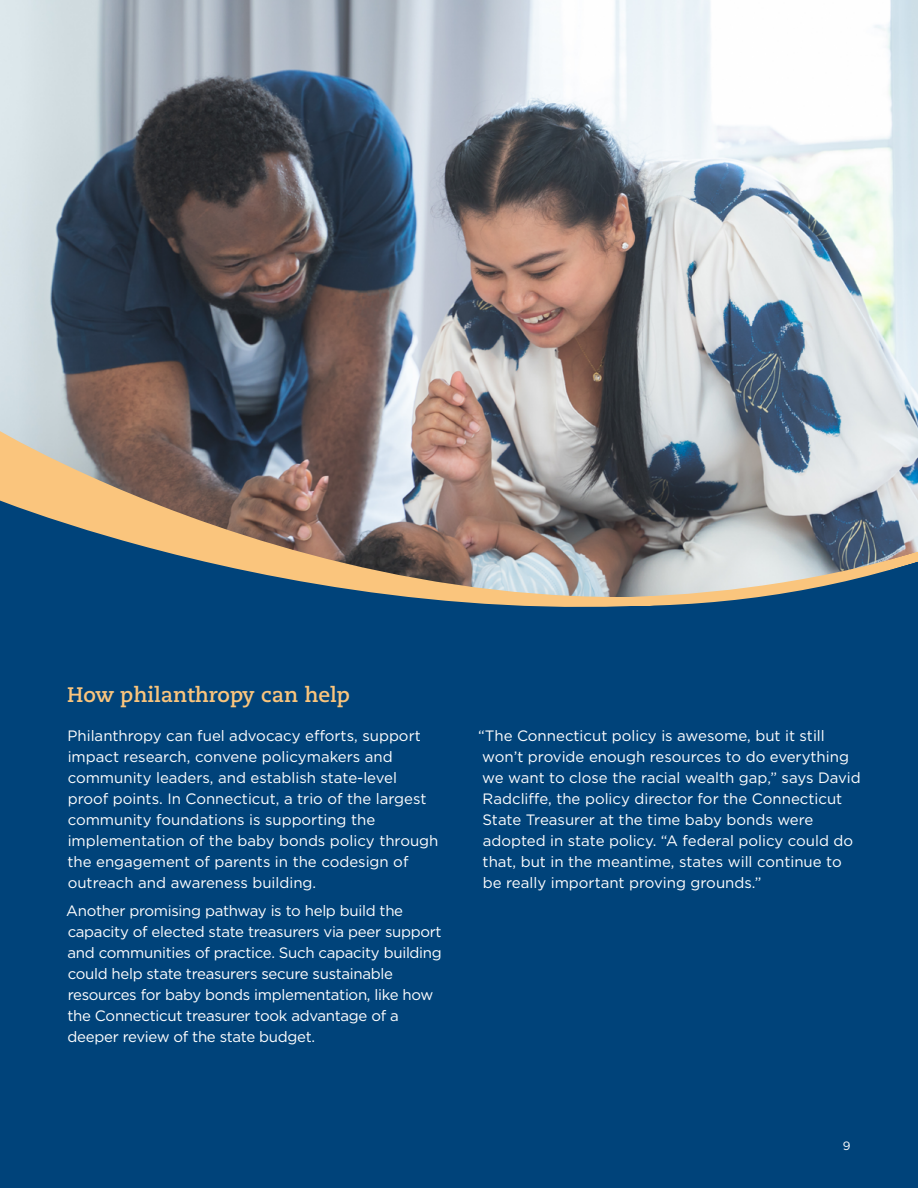
<style>
.page{position:relative;width:918px;height:1188px;background:#fff}
.page>*{position:absolute;margin:0;border:0;box-sizing:border-box;transform-origin:0 0}
.Philo_help_header{font:700 21px "Caecilia LT Std";color:#fac57d}
.Philo_help_body{font:15px/21px "Gotham";color:#fff}
.Philo_help_body-2{font:15px/21px "Gotham";letter-spacing:-.02em;color:#fff}
.t1{font:12px "Gotham";color:#fff}
</style>
<div class="page">
<div style="left:459px;top:0;width:459px;height:1188px;background:#00437a"></div>
<div style="left:0;top:122px;width:546px;height:1066px;background:#00437a"></div>
<img style="left:0;top:0;width:918px;height:426px">
<svg style="left:0;top:426px;width:918px;height:2px;background:#8e8b8f"></svg>
<img style="left:0;top:428px;width:918px;height:179px">
<p class="Philo_help_header" style="left:67px;top:682px;width:284px">How philanthropy can help</p>
<p class="Philo_help_body" style="left:68px;top:725px;width:373px">Philanthropy can fuel advocacy efforts, support impact research, convene policymakers and community leaders, and establish state-level proof points. In Connecticut, a trio of the largest community foundations is supporting the implementation of the baby bonds policy through the engagement of parents in the codesign of outreach and awareness building.</p>
<p class="Philo_help_body-2" style="left:66px;top:900px;width:377px">Another promising pathway is to help build the capacity of elected state treasurers via peer support and communities of practice. Such capacity building could help state treasurers secure sustainable resources for baby bonds implementation, like how the Connecticut treasurer took advantage of a deeper review of the state budget.</p>
<p class="Philo_help_body" style="left:478px;top:725px;width:384px">“The Connecticut policy is awesome, but it still won’t provide enough resources to do everything we want to close the racial wealth gap,” says David Radcliffe, the policy director for the Connecticut State Treasurer at the time baby bonds were adopted in state policy. “A federal policy could do that, but in the meantime, states will continue to<br>be really important proving grounds.”</p>
<p class="t1" style="left:843px;top:1138px;width:9px">9</p>
</div>
